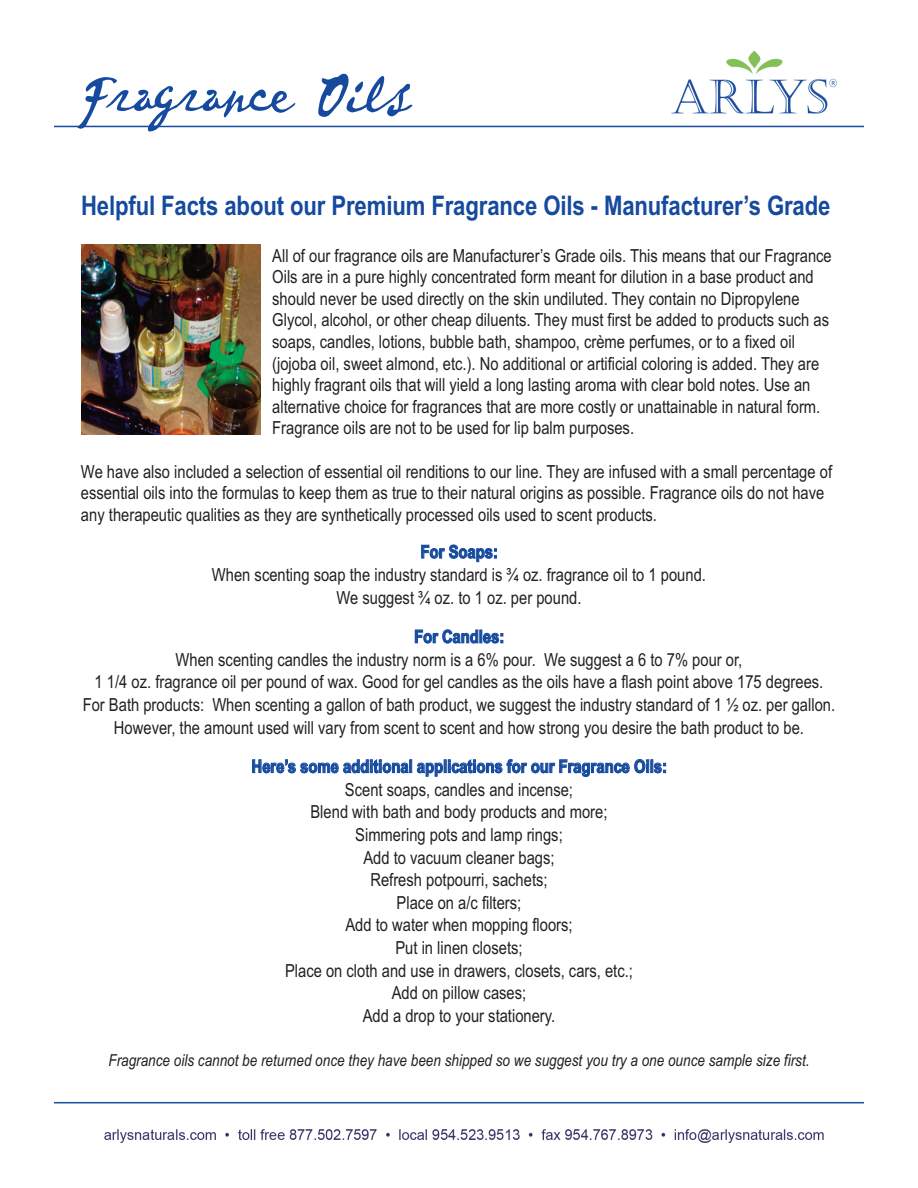
<style>
.page{position:relative;width:918px;height:1188px;background:#fff}
.page>*{position:absolute;margin:0;border:0;box-sizing:border-box;transform-origin:0 0}
.t1{font:64.8px "P22 Vincent";color:#154a9e}
.t2{font:700 27px "Arial Narrow";letter-spacing:-.005em;color:#154a9e}
.t3{font:18px/22.6px "Arial Narrow";color:#231f20;text-align:center}
.t4{font:18px "Arial Narrow Bold OTF";color:#154a9e}
.t5{font:italic 16.5px "Arial Narrow";color:#231f20}
</style>
<div class="page">
<img style="left:671px;top:50px;width:166px;height:64px">
<hr style="left:54px;top:126px;width:810px;height:1px;background:#154a9e">
<hr style="left:54px;top:1102px;width:810px;height:1px;background:#154a9e">
<img style="left:81px;top:245px;width:179px;height:189px">
<img style="left:104px;top:1129px;width:720px;height:14px">
<h1 class="t1" style="left:81px;top:52px;width:331px">Fragrance Oils</h1>
<h2 class="t2" style="left:81px;top:190px;width:751px">Helpful Facts about our Premium Fragrance Oils - Manufacturer’s Grade</h2>
<p class="t3" style="left:272px;top:245px;width:561px;line-height:21.6px;text-align:left">All of our fragrance oils are Manufacturer’s Grade oils. This means that our Fragrance Oils are in a pure highly concentrated form meant for dilution in a base product and should never be used directly on the skin undiluted. They contain no Dipropylene Glycol, alcohol, or other cheap diluents. They must first be added to products such as soaps, candles, lotions, bubble bath, shampoo, crème perfumes, or to a fixed oil (jojoba oil, sweet almond, etc.). No additional or artificial coloring is added. They are highly fragrant oils that will yield a long lasting aroma with clear bold notes. Use an alternative choice for fragrances that are more costly or unattainable in natural form.<br>Fragrance oils are not to be used for lip balm purposes.</p>
<p class="t3" style="left:81px;top:461px;width:753px;line-height:21.6px;text-align:left">We have also included a selection of essential oil renditions to our line. They are infused with a small percentage of essential oils into the formulas to keep them as true to their natural origins as possible. Fragrance oils do not have any therapeutic qualities as they are synthetically processed oils used to scent products.</p>
<p class="t4" style="left:421px;top:541px;width:79px">For Soaps:</p>
<p class="t3" style="left:212px;top:564px;width:496px">When scenting soap the industry standard is ¾ oz. fragrance oil to 1 pound.<br>We suggest ¾ oz. to 1 oz. per pound.</p>
<p class="t4" style="left:414px;top:626px;width:92px">For Candles:</p>
<p class="t3" style="left:83px;top:648px;width:754px">When scenting candles the industry norm is a 6% pour. We suggest a 6 to 7% pour or,<br>1 1/4 oz. fragrance oil per pound of wax. Good for gel candles as the oils have a flash point above 175 degrees.<br>For Bath products: When scenting a gallon of bath product, we suggest the industry standard of 1 ½ oz. per gallon.<br>However, the amount used will vary from scent to scent and how strong you desire the bath product to be.</p>
<p class="t4" style="left:252px;top:756px;width:417px">Here’s some additional applications for our Fragrance Oils:</p>
<p class="t3" style="left:285px;top:778px;width:349px">Scent soaps, candles and incense;<br>Blend with bath and body products and more;<br>Simmering pots and lamp rings;<br>Add to vacuum cleaner bags;<br>Refresh potpourri, sachets;<br>Place on a/c filters;<br>Add to water when mopping floors;<br>Put in linen closets;<br>Place on cloth and use in drawers, closets, cars, etc.;<br>Add on pillow cases;<br>Add a drop to your stationery.</p>
<p class="t5" style="left:108px;top:1051px;width:703px">Fragrance oils cannot be returned once they have been shipped so we suggest you try a one ounce sample size first.</p>
</div>
